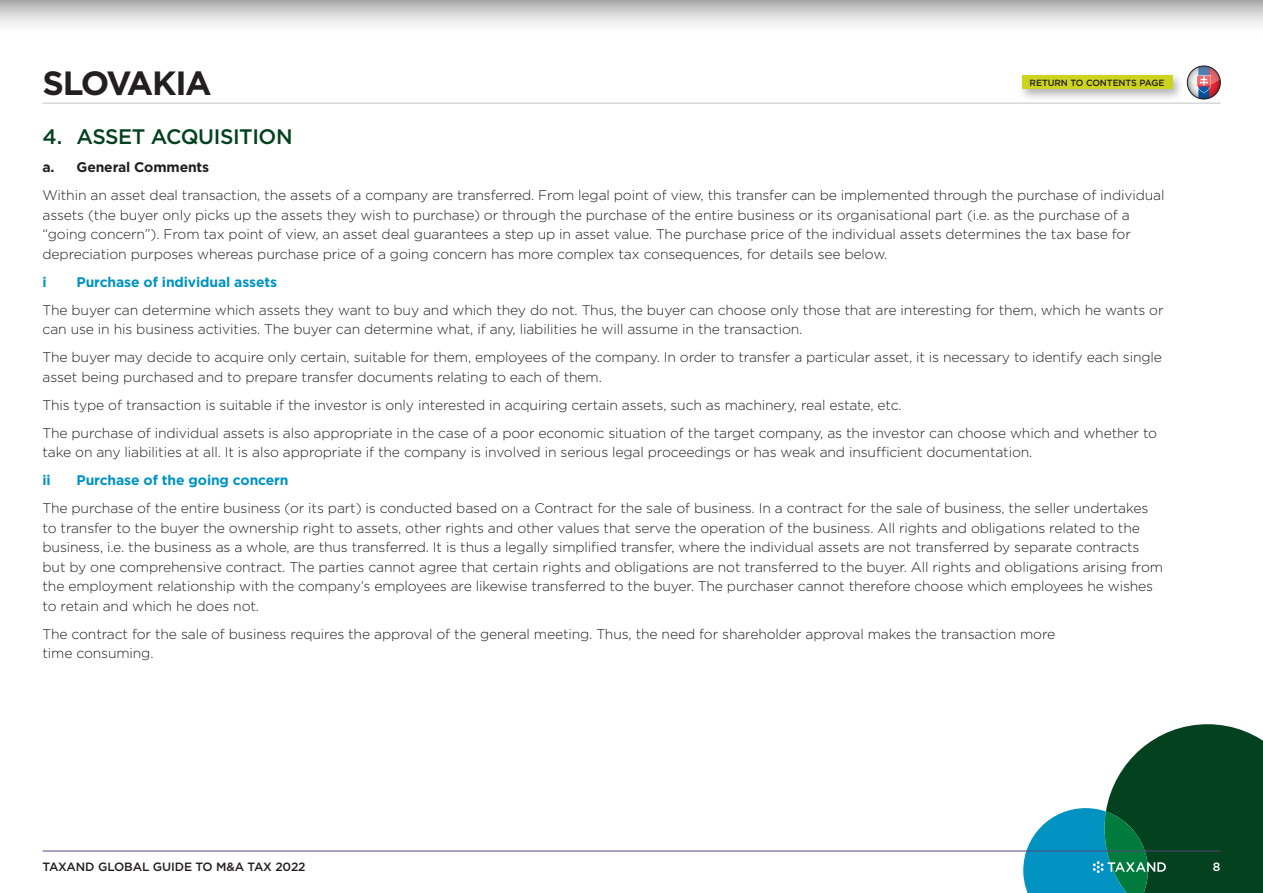
<style>
.page{position:relative;width:1263px;height:893px;background:#fff}
.page>*{position:absolute;margin:0;border:0;box-sizing:border-box;transform-origin:0 0}
.t1{font:700 33.6px "Gotham";letter-spacing:-.04em;color:#231f20}
.t2{font:500 21px "Gotham";letter-spacing:-.02em;color:#04411f}
.Body_Text{font:300 13.95px/19.5px "Gotham";letter-spacing:-.01em;color:#231f20}
.t3{font:700 13.95px "Gotham";letter-spacing:-.01em;color:#0093c2}
.t4{font:700 13.95px "Gotham";letter-spacing:-.01em;color:#231f20}
.t5{font:500 12px "Gotham";letter-spacing:-.01em;color:#231f20}
.t6{font:500 12px "Gotham";color:#fff}
.t7{font:500 9px "Gotham";letter-spacing:-.01em;color:#231f20}
</style>
<div class="page">
<svg style="left:1023px;top:724px;width:240px;height:169px"></svg>
<svg style="left:0;top:0;width:1263px;height:25px;background:#d2d1d1"></svg>
<svg style="left:1186px;top:66px;width:34px;height:34px"></svg>
<div style="left:1187px;top:66px;width:33px;height:33px;border:1px solid #231f20;border-radius:50%"></div>
<hr style="left:43px;top:103px;width:1177px;height:1px;background:#c2c3c5">
<hr style="left:43px;top:851px;width:1177px;height:1px;background:#5b457b">
<div style="left:1018px;top:71px;width:167px;height:31px;background:#231f20;opacity:.33"></div>
<div style="left:1022px;top:75px;width:150px;height:14px;background:#cdd41f"></div>
<h1 class="t1" style="left:43px;top:61px;width:171px">Slovakia</h1>
<p class="t7" style="left:1030px;top:77px;width:136px">RETURN TO CONTENTS PAGE</p>
<p class="t2" style="left:43px;top:123px;width:252px">4. ASSET ACQUISITION</p>
<p class="t4" style="left:43px;top:158px;width:168px">a. General Comments</p>
<p class="Body_Text" style="left:43px;top:185px;width:1123px">Within an asset deal transaction, the assets of a company are transferred. From legal point of view, this transfer can be implemented through the purchase of individual assets (the buyer only picks up the assets they wish to purchase) or through the purchase of the entire business or its organisational part (i.e. as the purchase of a “going concern”). From tax point of view, an asset deal guarantees a step up in asset value. The purchase price of the individual assets determines the tax base for depreciation purposes whereas purchase price of a going concern has more complex tax consequences, for details see below.</p>
<p class="t3" style="left:43px;top:273px;width:6px">i</p>
<p class="t3" style="left:77px;top:273px;width:202px">Purchase of individual assets</p>
<p class="Body_Text" style="left:43px;top:300px;width:1123px">The buyer can determine which assets they want to buy and which they do not. Thus, the buyer can choose only those that are interesting for them, which he wants or can use in his business activities. The buyer can determine what, if any, liabilities he will assume in the transaction.</p>
<p class="Body_Text" style="left:43px;top:347px;width:1121px">The buyer may decide to acquire only certain, suitable for them, employees of the company. In order to transfer a particular asset, it is necessary to identify each single asset being purchased and to prepare transfer documents relating to each of them.</p>
<p class="Body_Text" style="left:43px;top:395px;width:861px">This type of transaction is suitable if the investor is only interested in acquiring certain assets, such as machinery, real estate, etc.</p>
<p class="Body_Text" style="left:43px;top:423px;width:1116px">The purchase of individual assets is also appropriate in the case of a poor economic situation of the target company, as the investor can choose which and whether to take on any liabilities at all. It is also appropriate if the company is involved in serious legal proceedings or has weak and insufficient documentation.</p>
<p class="t3" style="left:43px;top:471px;width:10px">ii</p>
<p class="t3" style="left:77px;top:471px;width:214px">Purchase of the going concern</p>
<p class="Body_Text" style="left:43px;top:498px;width:1122px">The purchase of the entire business (or its part) is conducted based on a Contract for the sale of business. In a contract for the sale of business, the seller undertakes to transfer to the buyer the ownership right to assets, other rights and other values that serve the operation of the business. All rights and obligations related to the business, i.e. the business as a whole, are thus transferred. It is thus a legally simplified transfer, where the individual assets are not transferred by separate contracts but by one comprehensive contract. The parties cannot agree that certain rights and obligations are not transferred to the buyer. All rights and obligations arising from the employment relationship with the company’s employees are likewise transferred to the buyer. The purchaser cannot therefore choose which employees he wishes to retain and which he does not.</p>
<p class="Body_Text" style="left:43px;top:624px;width:1014px">The contract for the sale of business requires the approval of the general meeting. Thus, the need for shareholder approval makes the transaction more time consuming.</p>
<p class="t5" style="left:43px;top:859px;width:265px">TAXAND GLOBAL GUIDE TO M&amp;A TAX 2022</p>
<p class="t6" style="left:1213px;top:859px;width:9px">8</p>
</div>
